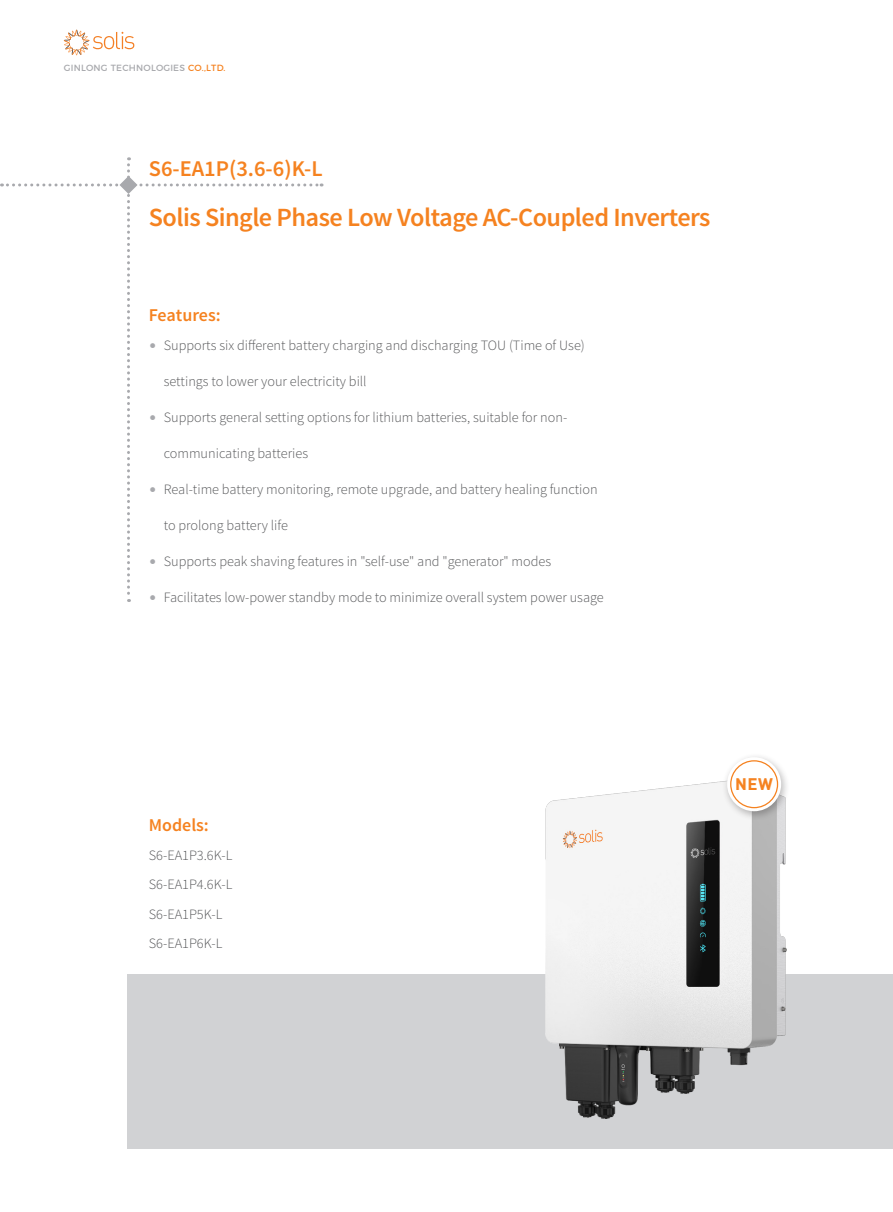
<style>
.page{position:relative;width:893px;height:1212px;background:#fff}
.page>*{position:absolute;margin:0;border:0;box-sizing:border-box;transform-origin:0 0}
.t1{font:600 26.25px "Source Sans Pro";letter-spacing:-.02em;color:#f58220}
.t2{font:600 22.5px "Source Sans Pro";color:#f58220}
.t3{font:600 18px "Source Sans Pro";color:#f58220}
.t4{font:700 16.5px "DIN Pro";color:#f58220}
.t5{font:300 14.25px/29.5px "Source Sans Pro";color:#57585a}
.t6{font:9px "Montserrat";letter-spacing:.025em;color:#a8a9ad}
.s1{color:#f58220}
.s2{color:#a8a9ad}
</style>
<div class="page">
<div style="left:128px;top:974px;width:765px;height:174px;background:#d1d2d4"></div>
<svg style="left:64px;top:30px;width:70px;height:25px"></svg>
<img style="left:546px;top:781px;width:241px;height:337px">
<div style="left:722px;top:753px;width:67px;height:66px;background:#231f20;opacity:.3"></div>
<svg style="left:727px;top:757px;width:54px;height:54px"></svg>
<div style="left:731px;top:761px;width:46px;height:47px;background:#fff;border-radius:50%"></div>
<div style="left:730px;top:760px;width:48px;height:48px;border:1px solid #f58220;border-radius:50%"></div>
<svg style="left:1px;top:157px;width:321px;height:445px"></svg>
<p class="t6" style="left:64px;top:61px;width:163px">GINLONG TECHNOLOGIES <span class="s1">CO.,LTD.</span></p>
<h2 class="t2" style="left:149px;top:154px;width:175px">S6-EA1P(3.6-6)K-L</h2>
<h1 class="t1" style="left:149px;top:201px;width:563px">Solis Single Phase Low Voltage AC-Coupled Inverters</h1>
<p class="t3" style="left:149px;top:304px;width:73px">Features:</p>
<p class="t5" style="left:149px;top:330px;width:438px"><span class="s2">•</span> Supports six different battery charging and discharging TOU (Time of Use)</p>
<p class="t5" style="left:164px;top:366px;width:204px">settings to lower your electricity bill</p>
<p class="t5" style="left:149px;top:402px;width:420px"><span class="s2">•</span> Supports general setting options for lithium batteries, suitable for non-</p>
<p class="t5" style="left:164px;top:438px;width:146px">communicating batteries</p>
<p class="t5" style="left:149px;top:474px;width:450px"><span class="s2">•</span> Real-time battery monitoring, remote upgrade, and battery healing function</p>
<p class="t5" style="left:164px;top:510px;width:126px">to prolong battery life</p>
<p class="t5" style="left:149px;top:546px;width:404px"><span class="s2">•</span> Supports peak shaving features in "self-use" and "generator" modes</p>
<p class="t5" style="left:149px;top:582px;width:456px"><span class="s2">•</span> Facilitates low-power standby mode to minimize overall system power usage</p>
<p class="t3" style="left:149px;top:814px;width:62px">Models:</p>
<p class="t5" style="left:149px;top:840px;width:85px">S6-EA1P3.6K-L<br>S6-EA1P4.6K-L<br>S6-EA1P5K-L<br>S6-EA1P6K-L</p>
<p class="t4" style="left:736px;top:773px;width:39px">NEW</p>
</div>
